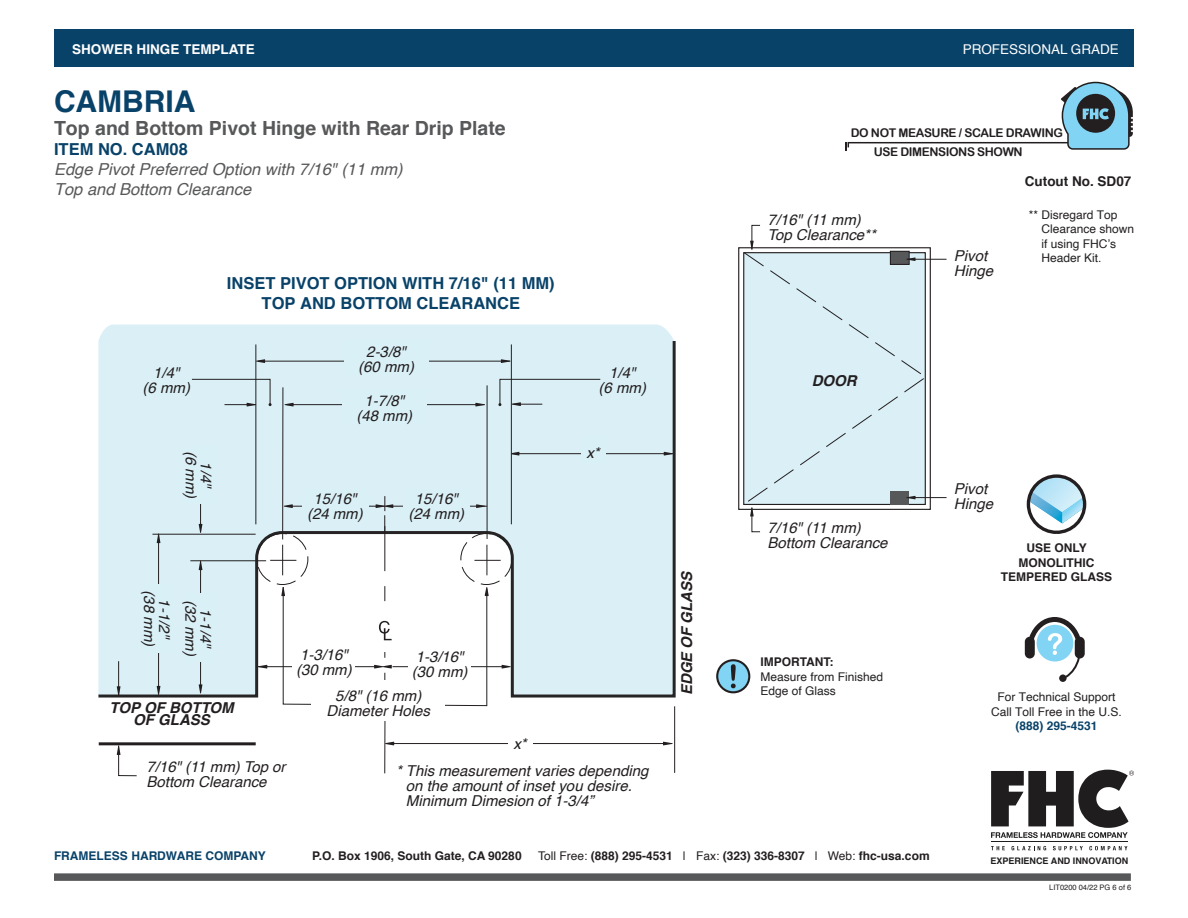
<style>
.page{position:relative;width:1188px;height:918px;background:#fff}
.page>*{position:absolute;margin:0;border:0;box-sizing:border-box;transform-origin:0 0}
.t1{font:700 30px "Helvetica";color:#094269}
.t2{font:700 19.5px "Helvetica";color:#57585a}
.t3{font:700 16.5px/19.8px "Helvetica";color:#094269;text-align:center}
.t4{font:italic 16.5px "Helvetica";color:#57585a}
.t5{font:italic 15px/15px "Helvetica";color:#231f20;text-align:center}
.t6{font:italic 700 15px/12px "Helvetica";color:#231f20;text-align:center}
.t7{font:700 13.5px "Helvetica";color:#fff}
.t8{font:13.5px "Helvetica";color:#fff}
.t9{font:700 13.5px "Helvetica";color:#231f20}
.Bold_Body_Text{font:700 12px "Helvetica";color:#231f20}
.Bold_Body_Text-2{font:12px/14.4px "Helvetica";color:#231f20}
.t10{font:12px/19.8px "Arial Rounded MT Bold";letter-spacing:-.03em;color:#231f20}
.Bold_Body_Text-3{font:700 12px "Helvetica";color:#094269}
.t11{font:700 9px "Helvetica";color:#201d1e}
.t12{font:7.5px "Helvetica";color:#231f20}
.s1{font-weight:400}
</style>
<div class="page">
<div style="left:54px;top:873px;width:1077px;height:8px;background:#57585a"></div>
<div style="left:54px;top:29px;width:1080px;height:38px;background:#094269"></div>
<svg style="left:991px;top:846px;width:14px;height:4px"></svg>
<svg style="left:1011px;top:846px;width:35px;height:4px"></svg>
<svg style="left:1053px;top:846px;width:30px;height:4px"></svg>
<svg style="left:1089px;top:846px;width:38px;height:4px"></svg>
<hr style="left:991px;top:842px;width:137px;height:1px;background:#201d1e">
<svg style="left:991px;top:770px;width:143px;height:68px"></svg>
<div style="left:99px;top:325px;width:574px;height:13px;background:#daf0f6"></div>
<div style="left:98px;top:338px;width:578px;height:360px;background:#daf0f6"></div>
<hr style="left:158px;top:534px;width:1px;height:159px;background:#231f20">
<svg style="left:157px;top:535px;width:3px;height:8px"></svg>
<svg style="left:157px;top:686px;width:3px;height:9px"></svg>
<hr style="left:200px;top:561px;width:1px;height:130px;background:#231f20">
<svg style="left:199px;top:561px;width:3px;height:9px"></svg>
<svg style="left:199px;top:684px;width:3px;height:9px"></svg>
<svg style="left:199px;top:504px;width:3px;height:29px"></svg>
<hr style="left:287px;top:404px;width:198px;height:1px;background:#231f20">
<svg style="left:475px;top:403px;width:9px;height:4px"></svg>
<svg style="left:285px;top:403px;width:9px;height:4px"></svg>
<hr style="left:258px;top:361px;width:252px;height:1px;background:#231f20">
<svg style="left:501px;top:359px;width:9px;height:4px"></svg>
<svg style="left:256px;top:359px;width:9px;height:4px"></svg>
<hr style="left:255px;top:344px;width:1px;height:180px;background:#231f20">
<hr style="left:511px;top:344px;width:1px;height:180px;background:#231f20">
<hr style="left:282px;top:387px;width:1px;height:152px;background:#231f20">
<hr style="left:487px;top:385px;width:1px;height:154px;background:#231f20">
<hr style="left:190px;top:560px;width:76px;height:1px;background:#231f20">
<hr style="left:152px;top:534px;width:104px;height:1px;background:#231f20">
<svg style="left:258px;top:496px;width:253px;height:210px"></svg>
<div style="left:461px;top:533px;width:51px;height:52px;border:1px dashed #231f20;border-radius:50%"></div>
<svg style="left:117px;top:745px;width:20px;height:31px"></svg>
<hr style="left:118px;top:661px;width:1px;height:35px;background:#231f20">
<svg style="left:117px;top:686px;width:4px;height:9px"></svg>
<hr style="left:387px;top:743px;width:285px;height:1px;background:#231f20">
<svg style="left:663px;top:742px;width:9px;height:3px"></svg>
<svg style="left:385px;top:742px;width:9px;height:3px"></svg>
<hr style="left:384px;top:708px;width:1px;height:65px;background:#231f20">
<hr style="left:674px;top:706px;width:1px;height:67px;background:#231f20">
<hr style="left:513px;top:453px;width:160px;height:1px;background:#231f20">
<svg style="left:664px;top:452px;width:9px;height:4px"></svg>
<svg style="left:511px;top:452px;width:8px;height:4px"></svg>
<div style="left:257px;top:533px;width:51px;height:52px;border:1px dashed #231f20;border-radius:50%"></div>
<hr style="left:99px;top:742px;width:157px;height:3px;background:#231f20">
<div style="left:738px;top:247px;width:193px;height:263px;border:1px solid #231f20"></div>
<div style="left:890px;top:251px;width:20px;height:14px;border:1px solid #211d1e"></div>
<hr style="left:907px;top:259px;width:40px;height:1px;background:#231f20">
<hr style="left:907px;top:497px;width:40px;height:1px;background:#231f20">
<svg style="left:750px;top:225px;width:11px;height:25px"></svg>
<svg style="left:750px;top:507px;width:11px;height:25px"></svg>
<div style="left:743px;top:252px;width:184px;height:253px;background:#daf0f6"></div>
<div style="left:302px;top:489px;width:66px;height:30px;background:#daf0f7"></div>
<div style="left:403px;top:489px;width:67px;height:30px;background:#daf0f7"></div>
<div style="left:311px;top:680px;width:134px;height:41px;background:#fff"></div>
<div style="left:293px;top:645px;width:62px;height:30px;background:#fff"></div>
<div style="left:408px;top:647px;width:63px;height:30px;background:#fff"></div>
<div style="left:342px;top:389px;width:85px;height:33px;background:#daf0f7"></div>
<div style="left:344px;top:340px;width:84px;height:33px;background:#daf0f7"></div>
<div style="left:144px;top:584px;width:30px;height:68px;background:#daf0f7"></div>
<div style="left:186px;top:594px;width:30px;height:68px;background:#daf0f7"></div>
<div style="left:508px;top:726px;width:24px;height:30px;background:#fff"></div>
<div style="left:186px;top:445px;width:30px;height:59px;background:#daf0f7"></div>
<div style="left:581px;top:435px;width:25px;height:30px;background:#daf0f7"></div>
<svg style="left:716px;top:659px;width:34px;height:34px"></svg>
<svg style="left:1025px;top:617px;width:60px;height:65px"></svg>
<svg style="left:1029px;top:477px;width:56px;height:47px"></svg>
<div style="left:1027px;top:474px;width:59px;height:60px;border:3px solid #231f20;border-radius:50%"></div>
<svg style="left:845px;top:81px;width:288px;height:70px"></svg>
<svg style="left:498px;top:379px;width:103px;height:27px;background:#cde2e7"></svg>
<svg style="left:191px;top:379px;width:81px;height:28px;background:#cce0e6"></svg>
<p class="t7" style="left:72px;top:39px;width:184px">SHOWER HINGE TEMPLATE</p>
<p class="t8" style="left:963px;top:39px;width:158px">PROFESSIONAL GRADE</p>
<p class="t1" style="left:54px;top:77px;width:143px">CAMBRIA</p>
<p class="t2" style="left:54px;top:113px;width:453px">Top and Bottom Pivot Hinge with Rear Drip Plate</p>
<p class="t3" style="left:54px;top:139px;width:135px">ITEM NO. CAM08</p>
<p class="t4" style="left:54px;top:156px;width:350px">Edge Pivot Preferred Option with 7/16" (11 mm)</p>
<p class="t4" style="left:54px;top:176px;width:199px">Top and Bottom Clearance</p>
<p class="t3" style="left:227px;top:274px;width:329px">INSET PIVOT OPTION WITH 7/16" (11 MM)<br>TOP AND BOTTOM CLEARANCE</p>
<p class="t5" style="left:358px;top:344px;width:57px">2-3/8" (60 mm)</p>
<p class="t5" style="left:143px;top:366px;width:49px">1/4"<br>(6 mm)</p>
<p class="t5" style="left:599px;top:366px;width:49px">1/4"<br>(6 mm)</p>
<p class="t5" style="left:356px;top:393px;width:57px">1-7/8" (48 mm)</p>
<p class="t5" style="left:213px;top:451px;width:49px;rotate:90deg">1/4"<br>(6 mm)</p>
<p class="t5" style="left:307px;top:491px;width:57px">15/16" (24 mm)</p>
<p class="t5" style="left:408px;top:491px;width:57px">15/16" (24 mm)</p>
<p class="t5" style="left:586px;top:445px;width:15px">x*</p>
<p class="t5" style="left:172px;top:590px;width:57px;rotate:90deg">1-1/2" (38 mm)</p>
<p class="t5" style="left:213px;top:600px;width:57px;rotate:90deg">1-1/4" (32 mm)</p>
<p class="t6" style="left:110px;top:702px;width:126px">TOP OF BOTTOM<br>OF GLASS</p>
<p class="t5" style="left:147px;top:760px;width:141px;text-align:left">7/16" (11 mm) Top or<br>Bottom Clearance</p>
<p class="t5" style="left:296px;top:648px;width:57px;text-align:left">1-3/16" (30 mm)</p>
<p class="t5" style="left:412px;top:649px;width:57px;text-align:left">1-3/16" (30 mm)</p>
<p class="t5" style="left:327px;top:688px;width:105px">5/8" (16 mm)<br>Diameter Holes</p>
<p class="t5" style="left:513px;top:736px;width:15px">x*</p>
<p class="t5" style="left:406px;top:764px;width:244px;text-align:left;text-indent:-10px">* This measurement varies depending on the amount of inset you desire.<br>Minimum Dimesion of 1-3/4”</p>
<p class="t6" style="left:681px;top:695px;width:126px;rotate:-90deg">EDGE OF GLASS</p>
<p class="t10" style="left:874px;top:122px;width:191px;text-indent:-23px">DO NOT MEASURE / SCALE DRAWING<br>USE DIMENSIONS SHOWN</p>
<p class="t5" style="left:768px;top:212px;width:110px;text-align:left">7/16" (11 mm)<br>Top Clearance**</p>
<p class="t6" style="left:812px;top:375px;width:47px">DOOR</p>
<p class="t5" style="left:768px;top:520px;width:122px;text-align:left">7/16" (11 mm)<br>Bottom Clearance</p>
<p class="Bold_Body_Text" style="left:760px;top:652px;width:75px">IMPORTANT:</p>
<p class="Bold_Body_Text-2" style="left:760px;top:670px;width:124px">Measure from Finished<br>Edge of Glass</p>
<p class="t5" style="left:954px;top:248px;width:41px;text-align:left">Pivot<br>Hinge</p>
<p class="t9" style="left:1025px;top:170px;width:108px">Cutout No. SD07</p>
<p class="Bold_Body_Text-2" style="left:1042px;top:208px;width:94px;text-indent:-13px">** Disregard Top<br>Clearance shown if using FHC’s<br>Header Kit.</p>
<p class="t5" style="left:954px;top:481px;width:41px;text-align:left">Pivot<br>Hinge</p>
<p class="Bold_Body_Text" style="left:1027px;top:538px;width:62px">USE ONLY</p>
<p class="Bold_Body_Text" style="left:1019px;top:553px;width:77px">MONOLITHIC</p>
<p class="Bold_Body_Text" style="left:1001px;top:567px;width:113px">TEMPERED GLASS</p>
<p class="Bold_Body_Text-2" style="left:991px;top:690px;width:132px;text-align:center">For Technical Support<br>Call Toll Free in the U.S.</p>
<p class="Bold_Body_Text-3" style="left:1015px;top:716px;width:84px">(888) 295-4531</p>
<p class="Bold_Body_Text-3" style="left:54px;top:846px;width:213px">FRAMELESS HARDWARE COMPANY</p>
<p class="Bold_Body_Text" style="left:312px;top:846px;width:211px">P.O. Box 1906, South Gate, CA 90280</p>
<p class="Bold_Body_Text" style="left:538px;top:846px;width:393px"><span class="s1">Toll Free:</span> (888) 295-4531 <span class="s1">| Fax:</span> (323) 336-8307 <span class="s1">| Web:</span> fhc-usa.com</p>
<p class="t11" style="left:990px;top:853px;width:139px">EXPERIENCE AND INNOVATION</p>
<p class="t12" style="left:1049px;top:881px;width:84px">LIT0200 04/22 PG 6 of 6</p>
</div>
